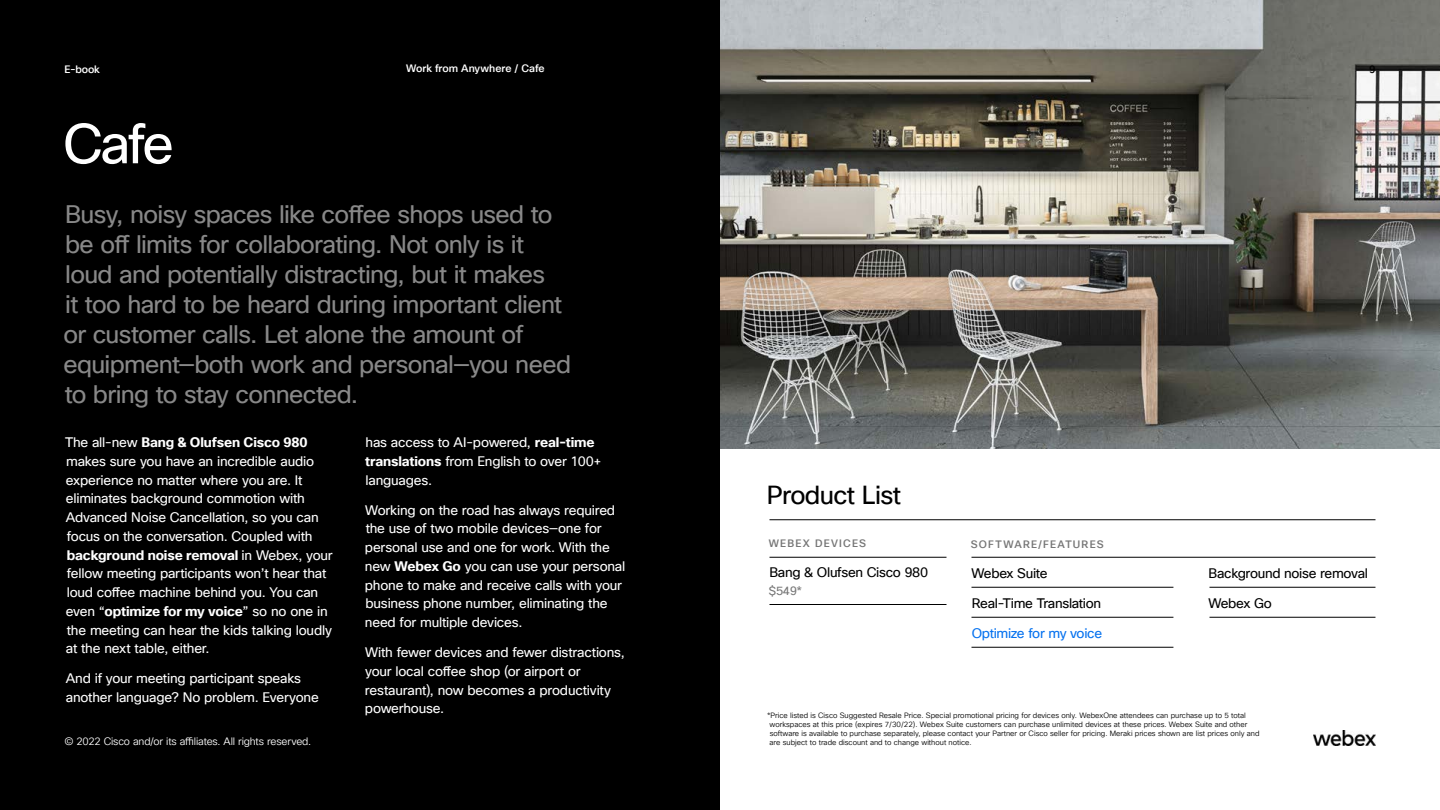
<style>
.page{position:relative;width:1440px;height:810px;background:#fff}
.page>*{position:absolute;margin:0;border:0;box-sizing:border-box;transform-origin:0 0}
.t1{font:54.75px "Cisco Sans TT";color:#fff}
.t2{font:25.5px "Cisco Sans TT";letter-spacing:-.025em;color:#000}
.t3{font:24.75px/30px "Cisco Sans TT";letter-spacing:-.03em;color:#888}
.t4{font:13.5px/18.8px "Cisco Sans TT";letter-spacing:-.015em;color:#fff}
.t5{font:13.5px "Cisco Sans TT";letter-spacing:-.025em;color:#000}
.t6{font:13.5px "Cisco Sans TT";letter-spacing:-.025em;color:#0672ef}
.t7{font:12px "Cisco Sans TT";color:#767676}
.t8{font:10.5px "Cisco Sans TT Light";letter-spacing:-.015em;color:#fff}
.t9{font:500 10.5px "Cisco Sans TT";letter-spacing:.115em;color:#767676}
.t10{font:500 10.5px "Cisco Sans TT";letter-spacing:-.005em;color:#fff}
.t11{font:500 10.5px "Cisco Sans TT";color:#000}
.t12{font:7.5px/9px "Cisco Sans TT Light";color:#000}
.s1{font-weight:700}
</style>
<div class="page">
<div style="left:0;top:0;width:720px;height:810px;background:#000"></div>
<img style="left:720px;top:0;width:720px;height:448px">
<hr style="left:770px;top:519px;width:606px;height:1px;background:#000">
<hr style="left:770px;top:557px;width:176px;height:1px;background:#000">
<hr style="left:770px;top:604px;width:176px;height:1px;background:#000">
<hr style="left:972px;top:557px;width:404px;height:1px;background:#000">
<hr style="left:971px;top:587px;width:202px;height:1px;background:#000">
<hr style="left:971px;top:617px;width:202px;height:1px;background:#000">
<hr style="left:971px;top:647px;width:202px;height:1px;background:#000">
<hr style="left:1209px;top:587px;width:166px;height:1px;background:#000">
<hr style="left:1209px;top:617px;width:166px;height:1px;background:#000">
<img style="left:1314px;top:730px;width:61px;height:15px">
<p class="t10" style="left:406px;top:61px;width:140px">Work from Anywhere / Cafe</p>
<p class="t10" style="left:64px;top:62px;width:37px">E-book</p>
<p class="t11" style="left:1369px;top:62px;width:8px">9</p>
<h1 class="t1" style="left:63px;top:109px;width:113px">Cafe</h1>
<p class="t3" style="left:63px;top:200px;width:509px">Busy, noisy spaces like coffee shops used to be off limits for collaborating. Not only is it loud and potentially distracting, but it makes<br>it too hard to be heard during important client or customer calls. Let alone the amount of equipment—both work and personal—you need to bring to stay connected.</p>
<p class="t4" style="left:65px;top:433px;width:269px">The all-new <span class="s1">Bang &amp; Olufsen Cisco 980 </span>makes sure you have an incredible audio experience no matter where you are. It eliminates background commotion with Advanced Noise Cancellation, so you can focus on the conversation. Coupled with <span class="s1">background noise removal</span> in Webex, your fellow meeting participants won’t hear that loud coffee machine behind you. You can even “<span class="s1">optimize for my voice</span>” so no one in the meeting can hear the kids talking loudly at the next table, either.</p>
<p class="t4" style="left:66px;top:670px;width:255px">And if your meeting participant speaks another language? No problem. Everyone</p>
<p class="t4" style="left:365px;top:433px;width:238px">has access to AI-powered, <span class="s1">real-time translations</span> from English to over 100+ languages.</p>
<p class="t4" style="left:365px;top:501px;width:262px">Working on the road has always required the use of two mobile devices—one for personal use and one for work. With the new <span class="s1">Webex Go</span> you can use your personal phone to make and receive calls with your business phone number, eliminating the need for multiple devices.</p>
<p class="t4" style="left:365px;top:644px;width:261px">With fewer devices and fewer distractions, your local coffee shop (or airport or restaurant), now becomes a productivity powerhouse.</p>
<p class="t8" style="left:64px;top:734px;width:248px">© 2022 Cisco and/or its affiliates. All rights reserved.</p>
<h2 class="t2" style="left:767px;top:478px;width:136px">Product List</h2>
<p class="t9" style="left:769px;top:536px;width:99px">WEBEX DEVICES</p>
<p class="t5" style="left:769px;top:563px;width:160px">Bang &amp; Olufsen Cisco 980</p>
<p class="t7" style="left:769px;top:583px;width:35px">$549*</p>
<p class="t9" style="left:971px;top:537px;width:134px">SOFTWARE/FEATURES</p>
<p class="t5" style="left:972px;top:564px;width:78px">Webex Suite</p>
<p class="t5" style="left:972px;top:594px;width:131px">Real-Time Translation</p>
<p class="t6" style="left:972px;top:624px;width:132px">Optimize for my voice</p>
<p class="t5" style="left:1209px;top:564px;width:161px">Background noise removal</p>
<p class="t5" style="left:1208px;top:594px;width:65px">Webex Go</p>
<p class="t12" style="left:770px;top:712px;width:491px;text-indent:-3px">*Price listed is Cisco Suggested Resale Price. Special promotional pricing for devices only. WebexOne attendees can purchase up to 5 total workspaces at this price (expires 7/30/22). Webex Suite customers can purchase unlimited devices at these prices. Webex Suite and other software is available to purchase separately, please contact your Partner or Cisco seller for pricing. Meraki prices shown are list prices only and are subject to trade discount and to change without notice.</p>
</div>
